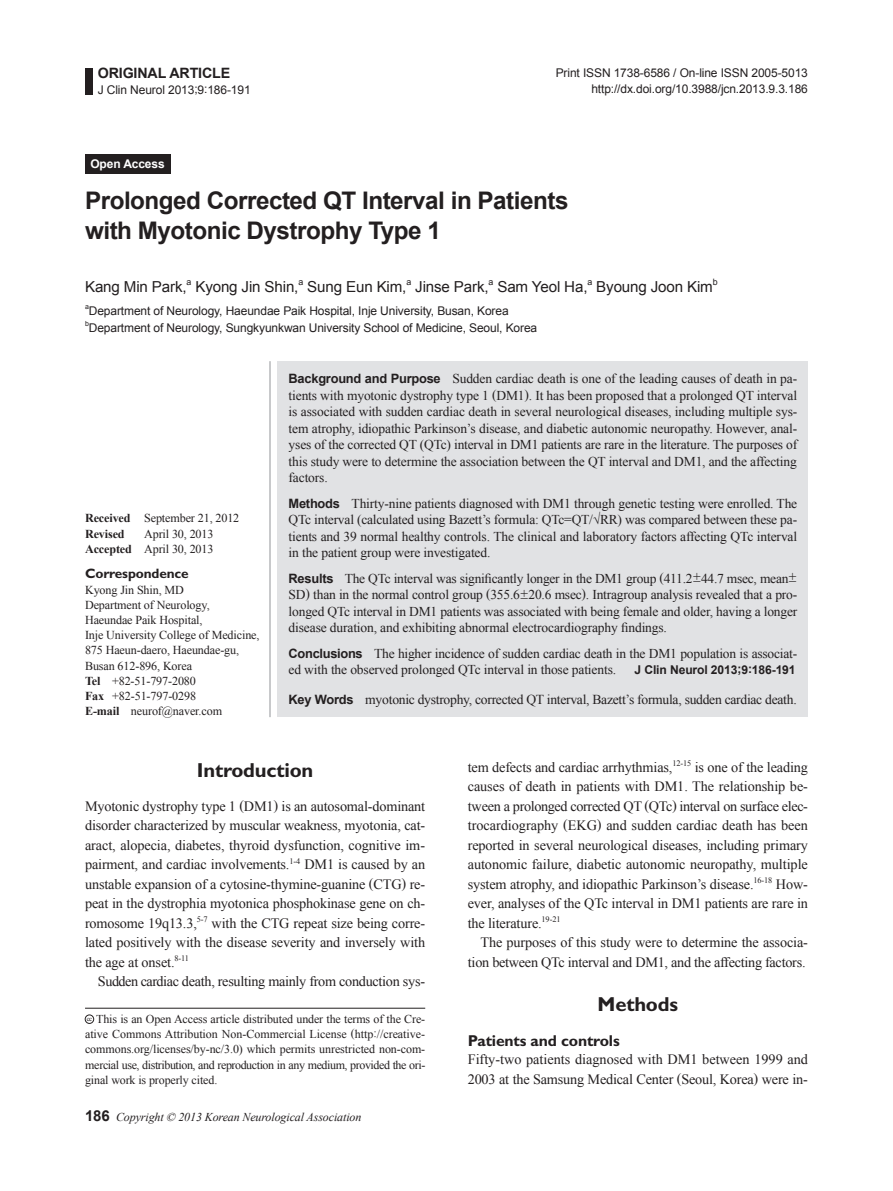
<style>
.page{position:relative;width:893px;height:1191px;background:#fff}
.page>*{position:absolute;margin:0;border:0;box-sizing:border-box;transform-origin:0 0}
.t1{font:700 24.3px/30.3px "Arial";letter-spacing:-.02em;color:#231f20}
.t2{font:700 20.25px "Gill Sans Std";letter-spacing:-.01em;color:#231f20}
.t3{font:700 15.75px "Gill Sans Std";letter-spacing:-.01em;color:#231f20}
.t4{font:15.15px "Arial";letter-spacing:-.01em;color:#231f20}
.t5{font:14.25px/19.5px "Times New Roman";letter-spacing:-.01em;color:#231f20;text-align:justify}
.t6{font:700 14.25px "Arial";letter-spacing:-.01em;color:#231f20}
.t7{font:13.65px "Times New Roman";letter-spacing:-.02em;color:#231f20}
.t8{font:700 13.65px "Gill Sans Std";letter-spacing:-.01em;color:#231f20}
.t9{font:13.5px/16.5px "Times New Roman";letter-spacing:-.01em;color:#231f20;text-align:justify}
.t10{font:12.15px/15.1px "Times New Roman";letter-spacing:-.01em;color:#231f20}
.t11{font:700 12.15px "Arial";letter-spacing:-.01em;color:#231f20}
.t12{font:12px/15.1px "Times New Roman";letter-spacing:-.035em;color:#231f20;text-align:justify}
.t13{font:12px/15.9px "Arial";letter-spacing:-.01em;color:#231f20;text-align:right}
.t14{font:italic 12px "Times New Roman";letter-spacing:-.01em;color:#231f20}
.t15{font:700 12px "Arial";letter-spacing:-.01em;color:#fff}
.t16{font:8.85px "Arial";color:#231f20}
.t17{font:7.05px "Arial";color:#231f20}
.s1{font-weight:700}
.s2{font-family:"Arial";font-weight:700;font-size:12.9px}
.s3{font-size:13.65px;color:#e1e2e4}
.s4{font-family:"Garamond"}
.s5{font-size:13.65px}
.s6{color:#e1e2e4}
.s7{font-family:"Arial";font-weight:700;font-style:normal;font-size:15px}
</style>
<div class="page">
<div style="left:85px;top:68px;width:8px;height:27px;background:#231f20"></div>
<div style="left:278px;top:361px;width:530px;height:356px;background:#e1e2e4"></div>
<hr style="left:270px;top:361px;width:1px;height:356px;background:#939598">
<div style="left:85px;top:154px;width:85px;height:20px;background:#231f20"></div>
<hr style="left:85px;top:1007px;width:340px;height:1px;background:#231f20">
<div style="left:85px;top:1014px;width:9px;height:9px;border:1px solid #231f20;border-radius:50%"></div>
<p class="t6" style="left:98px;top:64px;width:134px">ORIGINAL ARTICLE</p>
<p class="t13" style="left:98px;top:82px;width:154px">J Clin Neurol 2013;9:186-191</p>
<p class="t15" style="left:90px;top:156px;width:76px">Open Access</p>
<p class="t13" style="left:556px;top:65px;width:254px">Print ISSN 1738-6586 / On-line ISSN 2005-5013 http://dx.doi.org/10.3988/jcn.2013.9.3.186</p>
<h1 class="t1" style="left:85px;top:186px;width:485px">Prolonged Corrected QT Interval in Patients with Myotonic Dystrophy Type 1</h1>
<p class="t4" style="left:85px;top:277px;width:103px">Kang Min Park,</p>
<p class="t16" style="left:186px;top:276px;width:6px">a</p>
<p class="t4" style="left:195px;top:277px;width:105px">Kyong Jin Shin,</p>
<p class="t16" style="left:298px;top:276px;width:6px">a</p>
<p class="t4" style="left:307px;top:277px;width:101px">Sung Eun Kim,</p>
<p class="t16" style="left:406px;top:276px;width:6px">a</p>
<p class="t4" style="left:415px;top:277px;width:75px">Jinse Park,</p>
<p class="t16" style="left:488px;top:276px;width:6px">a</p>
<p class="t4" style="left:497px;top:277px;width:92px">Sam Yeol Ha,</p>
<p class="t16" style="left:587px;top:276px;width:6px">a</p>
<p class="t4" style="left:596px;top:277px;width:118px">Byoung Joon Kim</p>
<p class="t16" style="left:713px;top:276px;width:6px">b</p>
<p class="t17" style="left:85px;top:302px;width:5px">a</p>
<p class="t13" style="left:89px;top:303px;width:421px">Department of Neurology, Haeundae Paik Hospital, Inje University, Busan, Korea</p>
<p class="t17" style="left:85px;top:319px;width:5px">b</p>
<p class="t13" style="left:89px;top:319px;width:450px">Department of Neurology, Sungkyunkwan University School of Medicine, Seoul, Korea</p>
<p class="t10" style="left:85px;top:510px;width:156px"><span class="s1">Received</span> September 21, 2012<br><span class="s1">Revised</span></p>
<p class="t10" style="left:85px;top:526px;width:130px;text-align:right">April 30, 2013<br><span class="s1">Accepted</span> April 30, 2013</p>
<p class="t8" style="left:85px;top:565px;width:105px">Correspondence</p>
<p class="t10" style="left:85px;top:582px;width:176px">Kyong Jin Shin, MD<br>Department of Neurology,<br>Haeundae Paik Hospital,<br>Inje University College of Medicine,<br>875 Haeun-daero, Haeundae-gu,<br>Busan 612-896, Korea<br><span class="s1">Tel</span> +82-51-797-2080<br><span class="s1">Fax</span> +82-51-797-0298<br><span class="s1">E-mail</span> neurof@naver.com</p>
<p class="t9" style="left:289px;top:370px;width:510px"><span class="s2">Background and Purpose</span><span class="s3">zz</span>Sudden cardiac death is one of the leading causes of death in pa&shy;tients with myotonic dystrophy type 1 (DM1). It has been proposed that a prolonged QT interval is associated with sudden cardiac death in several neurological diseases, including multiple sys&shy;tem atrophy, idiopathic Parkinson’s disease, and diabetic autonomic neuropathy. However, anal&shy;yses of the corrected QT (QTc) interval in DM1 patients are rare in the literature. The purposes of this study were to determine the association between the QT interval and DM1, and the affecting factors.</p>
<p class="t9" style="left:289px;top:495px;width:510px"><span class="s2">Methods</span><span class="s3">zz</span>Thirty-nine patients diagnosed with DM1 through genetic testing were enrolled. The QTc interval (calculated using Bazett’s formula: QTc=QT/√RR) was compared between these pa&shy;tients and 39 normal healthy controls. The clinical and laboratory factors affecting QTc interval in the patient group were investigated.</p>
<p class="t9" style="left:289px;top:569px;width:510px"><span class="s2">Results</span><span class="s3">zz</span>The QTc interval was significantly longer in the DM1 group (411.2<span class="s4">±</span>44.7 msec, mean<span class="s4">± </span>SD) than in the normal control group (355.6<span class="s4">±</span>20.6 msec). Intragroup analysis revealed that a pro&shy;longed QTc interval in DM1 patients was associated with being female and older, having a longer disease duration, and exhibiting abnormal electrocardiography findings<span class="s5">.</span></p>
<p class="t9" style="left:289px;top:644px;width:510px"><span class="s2">Conclusions</span><span class="s3">zz</span>The higher incidence of sudden cardiac death in the DM1 population is associat&shy;ed with the observed prolonged QTc interval in those patients<span class="s5">.</span></p>
<p class="t11" style="left:634px;top:662px;width:163px">J Clin Neurol 2013;9:186-191</p>
<p class="t7" style="left:289px;top:690px;width:510px"><span class="s2">Key Words</span><span class="s6">zz</span>myotonic dystrophy, corrected QT interval, Bazett’s formula, sudden cardiac death.</p>
<h2 class="t2" style="left:197px;top:757px;width:118px">Introduction</h2>
<p class="t5" style="left:85px;top:796px;width:342px">Myotonic dystrophy type 1 (DM1) is an autosomal-dominant disorder characterized by muscular weakness, myotonia, cat&shy;aract, alopecia, diabetes, thyroid dysfunction, cognitive im&shy;pairment, and cardiac involvements.<sup>1-4</sup> DM1 is caused by an unstable expansion of a cytosine-thymine-guanine (CTG) re&shy;peat in the dystrophia myotonica phosphokinase gene on ch&shy;romosome 19q13.3,<sup>5-7</sup> with the CTG repeat size being corre&shy;lated positively with the disease severity and inversely with the age at onset.<sup>8-11</sup></p>
<p class="t5" style="left:98px;top:971px;width:329px">Sudden cardiac death, resulting mainly from conduction sys-</p>
<p class="t12" style="left:85px;top:1011px;width:342px"><sup>cc</sup> This is an Open Access article distributed under the terms of the Cre&shy;ative Commons Attribution Non-Commercial License (http://creative&shy;commons.org/licenses/by-nc/3.0) which permits unrestricted non-com&shy;mercial use, distribution, and reproduction in any medium, provided the ori&shy;ginal work is properly cited.</p>
<p class="t14" style="left:85px;top:1108px;width:278px"><span class="s7">186</span> Copyright © 2013 Korean Neurological Association</p>
<p class="t5" style="left:468px;top:756px;width:342px">tem defects and cardiac arrhythmias,<sup>12-15</sup> is one of the leading causes of death in patients with DM1. The relationship be&shy;tween a prolonged corrected QT (QTc) interval on surface elec&shy;trocardiography (EKG) and sudden cardiac death has been reported in several neurological diseases, including primary autonomic failure, diabetic autonomic neuropathy, multiple system atrophy, and idiopathic Parkinson’s disease.<sup>16-18</sup> How&shy;ever, analyses of the QTc interval in DM1 patients are rare in the literature.<sup>19-21</sup></p>
<p class="t5" style="left:468px;top:932px;width:342px;text-align:right">The purposes of this study were to determine the associa&shy;tion between QTc interval and DM1, and the affecting factors.</p>
<h2 class="t2" style="left:598px;top:991px;width:82px">Methods</h2>
<p class="t3" style="left:468px;top:1031px;width:154px">Patients and controls</p>
<p class="t5" style="left:468px;top:1049px;width:342px">Fifty-two patients diagnosed with DM1 between 1999 and<br>2003 at the Samsung Medical Center (Seoul, Korea) were in-</p>
</div>
